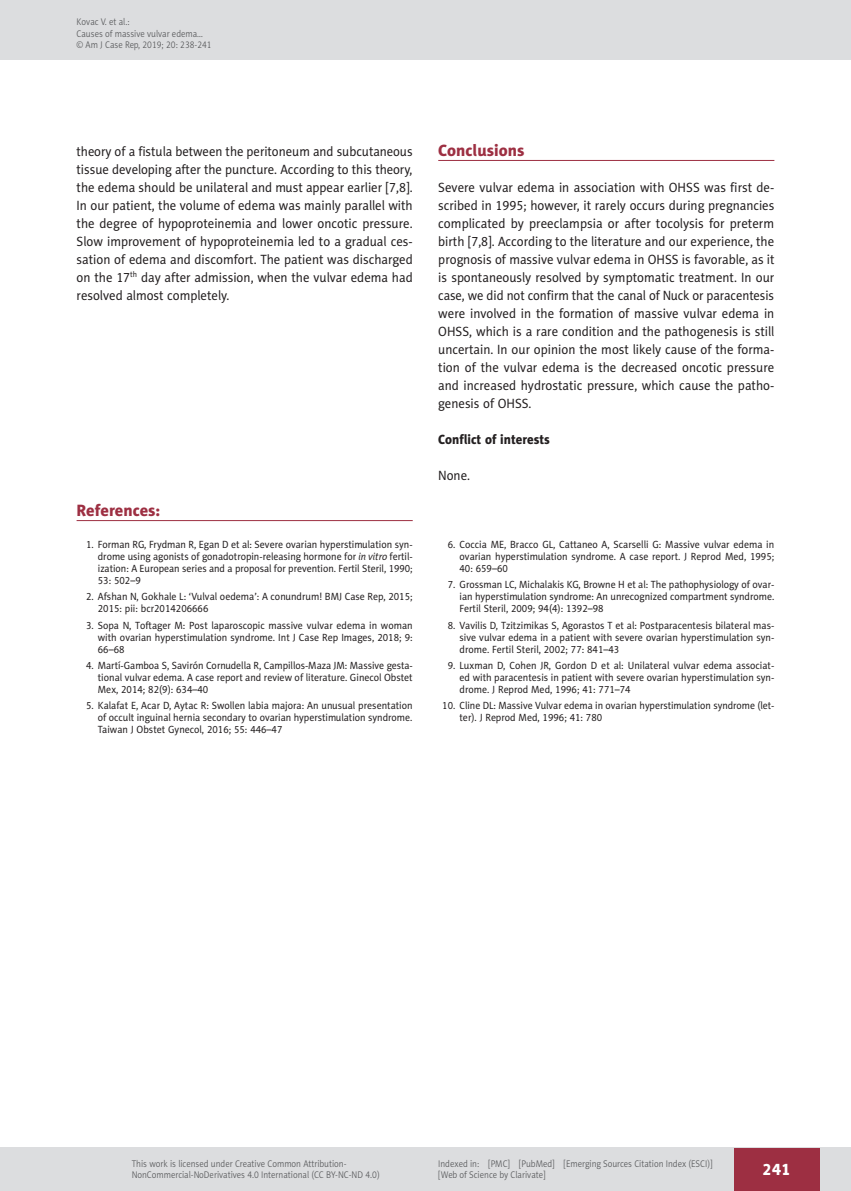
<style>
.page{position:relative;width:851px;height:1191px;background:#fff}
.page>*{position:absolute;margin:0;border:0;box-sizing:border-box;transform-origin:0 0}
.AJCR_Referencje_Tytu{font:16.5px "Naomi Sans EFN Heavy";color:#9d2f42}
.AJCR_Headline_1{font:16.5px "Naomi Sans EFN Heavy";color:#9d2f42}
.t1{font:16.5px "Naomi Sans EFN Heavy";color:#fff}
.AJCR_Body{font:13.5px/18px "Naomi Sans EFN";color:#231f20;text-align:justify;scale:.95 1}
.AJCR_Body-2{font:13.5px/18px "Naomi Sans EFN";color:#231f20;text-align:justify;scale:.94 1}
.AJCR_Headline_2{font:13.5px "Naomi Sans EFN Heavy";color:#231f20;scale:.95 1}
.AJCR_Referencje_punk{font:10.5px/12px "Naomi Sans EFN";color:#231f20;text-align:justify;scale:.95 1}
.AJCR_Referencje_punk-2{font:10.5px/12px "Naomi Sans EFN";color:#231f20;text-align:justify;scale:.94 1}
.t2{font:9.75px/11.2px "Naomi Sans EFN Light";color:#57585a;scale:.9 1}
.s1{font-style:italic}
</style>
<div class="page">
<hr style="left:77px;top:520px;width:335px;height:1px;background:#9d2f42">
<hr style="left:438px;top:160px;width:336px;height:1px;background:#9d2f42">
<div style="left:0;top:1148px;width:850px;height:43px;background:#dcdddf"></div>
<div style="left:733px;top:1147px;width:86px;height:43px;background:#9d2f42"></div>
<div style="left:0;top:0;width:850px;height:60px;background:#dcdddf"></div>
<p class="t2" style="left:77px;top:16px;width:152px">Kovac V. et al.:<br>Causes of massive vulvar edema… © Am J Case Rep, 2019; 20: 238-241</p>
<p class="AJCR_Body-2" style="left:77px;top:142px;width:359px">theory of a fistula between the peritoneum and subcutaneous tissue developing after the puncture. According to this theory, the edema should be unilateral and must appear earlier [7,8].<br>In our patient, the volume of edema was mainly parallel with the degree of hypoproteinemia and lower oncotic pressure.<br>Slow improvement of hypoproteinemia led to a gradual ces&shy;sation of edema and discomfort. The patient was discharged on the 17<sup>th</sup> day after admission, when the vulvar edema had resolved almost completely.</p>
<p class="AJCR_Referencje_Tytu" style="left:77px;top:500px;width:85px">References:</p>
<p class="AJCR_Referencje_punk" style="left:98px;top:538px;width:333px;text-indent:-12px">1. Forman RG, Frydman R, Egan D et al: Severe ovarian hyperstimulation syn&shy;drome using agonists of gonadotropin-releasing hormone for <span class="s1">in vitro</span> fertil&shy;ization: A European series and a proposal for prevention. Fertil Steril, 1990; 53: 502–9</p>
<p class="AJCR_Referencje_punk" style="left:98px;top:591px;width:333px;text-indent:-12px">2. Afshan N, Gokhale L: ‘Vulval oedema’: A conundrum! BMJ Case Rep, 2015;<br>2015: pii: bcr2014206666</p>
<p class="AJCR_Referencje_punk" style="left:98px;top:619px;width:333px;text-indent:-12px">3. Sopa N, Toftager M: Post laparoscopic massive vulvar edema in woman with ovarian hyperstimulation syndrome. Int J Case Rep Images, 2018; 9:<br>66–68</p>
<p class="AJCR_Referencje_punk-2" style="left:98px;top:659px;width:336px;text-indent:-12px">4. Martí-Gamboa S, Savirón Cornudella R, Campillos-Maza JM: Massive gesta&shy;tional vulvar edema. A case report and review of literature. Ginecol Obstet Mex, 2014; 82(9): 634–40</p>
<p class="AJCR_Referencje_punk" style="left:98px;top:699px;width:333px;text-indent:-12px">5. Kalafat E, Acar D, Aytac R: Swollen labia majora: An unusual presentation of occult inguinal hernia secondary to ovarian hyperstimulation syndrome.<br>Taiwan J Obstet Gynecol, 2016; 55: 446–47</p>
<p class="AJCR_Headline_1" style="left:438px;top:140px;width:88px">Conclusions</p>
<p class="AJCR_Body" style="left:438px;top:178px;width:355px">Severe vulvar edema in association with OHSS was first de&shy;scribed in 1995; however, it rarely occurs during pregnancies complicated by preeclampsia or after tocolysis for preterm birth [7,8]. According to the literature and our experience, the prognosis of massive vulvar edema in OHSS is favorable, as it is spontaneously resolved by symptomatic treatment. In our case, we did not confirm that the canal of Nuck or paracentesis were involved in the formation of massive vulvar edema in OHSS, which is a rare condition and the pathogenesis is still uncertain. In our opinion the most likely cause of the forma&shy;tion of the vulvar edema is the decreased oncotic pressure and increased hydrostatic pressure, which cause the patho&shy;genesis of OHSS.</p>
<p class="AJCR_Headline_2" style="left:438px;top:431px;width:119px">Conflict of interests</p>
<p class="AJCR_Body" style="left:438px;top:466px;width:35px">None.</p>
<p class="AJCR_Referencje_punk" style="left:459px;top:538px;width:333px;text-indent:-12px">6. Coccia ME, Bracco GL, Cattaneo A, Scarselli G: Massive vulvar edema in ovarian hyperstimulation syndrome. A case report. J Reprod Med, 1995; 40: 659–60</p>
<p class="AJCR_Referencje_punk" style="left:459px;top:579px;width:333px;text-indent:-12px">7. Grossman LC, Michalakis KG, Browne H et al: The pathophysiology of ovar&shy;ian hyperstimulation syndrome: An unrecognized compartment syndrome.<br>Fertil Steril, 2009; 94(4): 1392–98</p>
<p class="AJCR_Referencje_punk" style="left:459px;top:619px;width:333px;text-indent:-12px">8. Vavilis D, Tzitzimikas S, Agorastos T et al: Postparacentesis bilateral mas&shy;sive vulvar edema in a patient with severe ovarian hyperstimulation syn&shy;drome. Fertil Steril, 2002; 77: 841–43</p>
<p class="AJCR_Referencje_punk" style="left:459px;top:659px;width:333px;text-indent:-12px">9. Luxman D, Cohen JR, Gordon D et al: Unilateral vulvar edema associat&shy;ed with paracentesis in patient with severe ovarian hyperstimulation syn&shy;drome. J Reprod Med, 1996; 41: 771–74</p>
<p class="AJCR_Referencje_punk-2" style="left:459px;top:699px;width:336px;text-indent:-17px">10. Cline DL: Massive Vulvar edema in ovarian hyperstimulation syndrome (let&shy;ter). J Reprod Med, 1996; 41: 780</p>
<p class="t2" style="left:132px;top:1158px;width:277px">This work is licensed under Creative Common Attribution-<br>NonCommercial-NoDerivatives 4.0 International (CC BY-NC-ND 4.0)</p>
<p class="t2" style="left:438px;top:1158px;width:306px">Indexed in: [PMC] [PubMed] [Emerging Sources Citation Index (ESCI)] [Web of Science by Clarivate]</p>
<h1 class="t1" style="left:762px;top:1159px;width:30px">241</h1>
</div>
